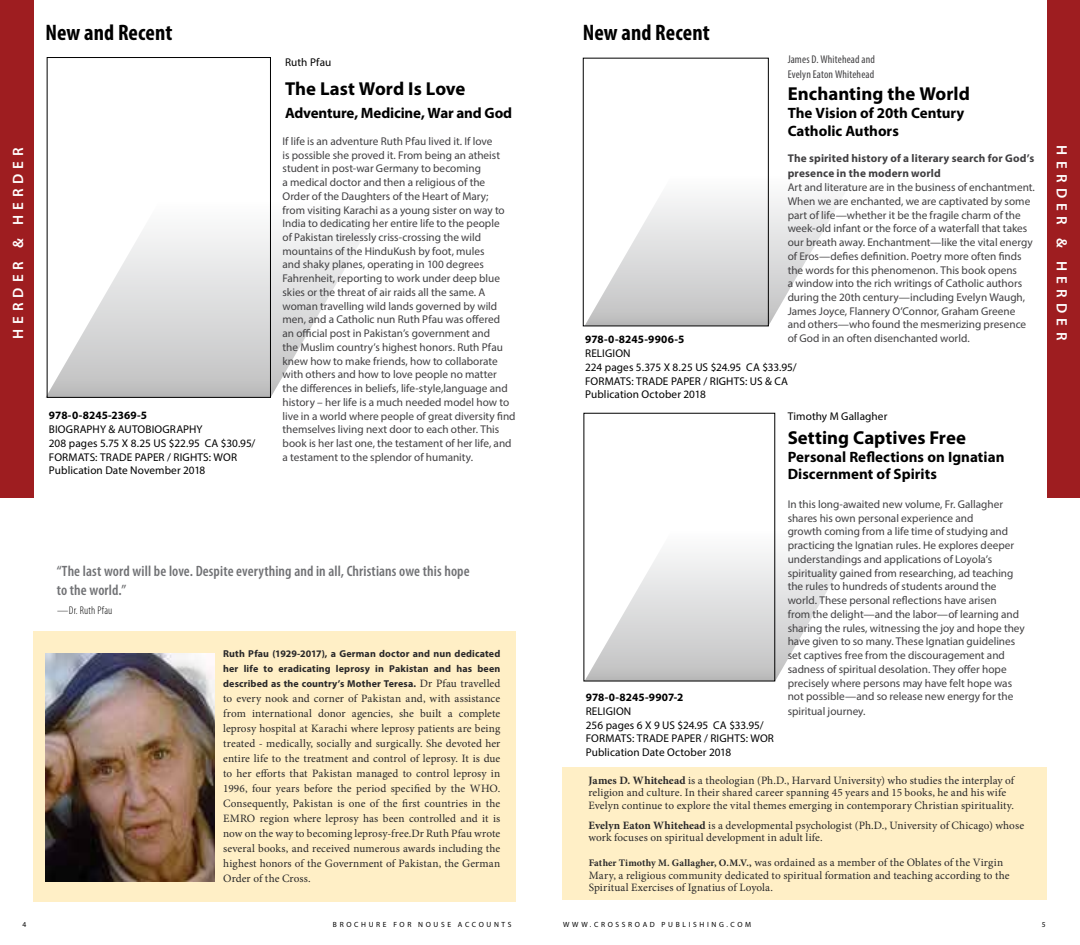
<style>
.page{position:relative;width:1080px;height:945px;background:#fff}
.page>*{position:absolute;margin:0;border:0;box-sizing:border-box;transform-origin:0 0}
.t1{font:700 condensed 22.5px "Myriad Pro";letter-spacing:.005em;color:#000}
.t2{font:700 18.75px "Myriad Pro";color:#000}
.t3{font:700 15px/18px "Myriad Pro";color:#000}
.t4{font:600 condensed 15px/18.8px "Myriad Pro";letter-spacing:.01em;color:#717275}
.t5{font:600 15px "Myriad Pro";letter-spacing:.345em;color:#fff}
.t6{font:11.25px/13.8px "Myriad Pro";color:#414042}
.t7{font:11.25px/15px "Minion Pro";letter-spacing:.01em;color:#292829}
.t8{font:11.25px/13.8px "Myriad Pro";letter-spacing:.01em;color:#000}
.t9{font:700 11.25px/15px "Myriad Pro";letter-spacing:.015em;color:#414042}
.t10{font:700 11.25px "Myriad Pro";letter-spacing:.005em;color:#000}
.t11{font:condensed 11.25px/15px "Myriad Pro";letter-spacing:.01em;color:#414042}
.t12{font:300 condensed 11.25px "Myriad Pro";letter-spacing:.02em;color:#000}
.t13{font:700 10px/15px "Myriad Pro";letter-spacing:.015em;color:#292829;text-align:justify}
.t14{font:7.5px "Myriad Pro";letter-spacing:.355em;color:#000}
.s1{font-family:"Minion Pro";font-weight:400;font-size:11.25px}
.s2{font-weight:700}
.s3{font-weight:700;font-size:10px}
</style>
<div class="page">
<svg style="left:586px;top:198px;width:255px;height:127px"></svg>
<svg style="left:586px;top:532px;width:262px;height:149px"></svg>
<svg style="left:46px;top:203px;width:320px;height:195px"></svg>
<div style="left:0;top:0;width:34px;height:498px;background:#9e1d20"></div>
<div style="left:562px;top:767px;width:484px;height:133px;background:#ffefc6"></div>
<div style="left:1048px;top:0;width:32px;height:498px;background:#9e1d20"></div>
<div style="left:583px;top:58px;width:186px;height:268px;border:1px solid #000"></div>
<div style="left:34px;top:631px;width:482px;height:270px;background:#ffefc6"></div>
<div style="left:47px;top:57px;width:224px;height:341px;border:1px solid #000"></div>
<img style="left:46px;top:654px;width:168px;height:227px">
<h1 class="t1" style="left:45px;top:18px;width:129px">New and Recent</h1>
<h1 class="t1" style="left:583px;top:18px;width:129px">New and Recent</h1>
<p class="t8" style="left:285px;top:55px;width:48px">Ruth Pfau</p>
<p class="t11" style="left:788px;top:51px;width:89px">James D. Whitehead and<br>Evelyn Eaton Whitehead</p>
<h2 class="t2" style="left:285px;top:77px;width:182px">The Last Word Is Love</h2>
<h3 class="t3" style="left:285px;top:103px;width:229px">Adventure, Medicine, War and God</h3>
<h2 class="t2" style="left:788px;top:81px;width:184px">Enchanting the World</h2>
<h3 class="t3" style="left:788px;top:103px;width:178px">The Vision of 20th Century<br>Catholic Authors</h3>
<p class="t9" style="left:788px;top:151px;width:248px">The spirited history of a literary search for God’s presence in the modern world</p>
<p class="t6" style="left:788px;top:180px;width:249px">Art and literature are in the business of enchantment.<br>When we are enchanted, we are captivated by some part of life—whether it be the fragile charm of the week-old infant or the force of a waterfall that takes our breath away. Enchantment—like the vital energy of Eros—defies definition. Poetry more often finds the words for this phenomenon. This book opens<br>a window into the rich writings of Catholic authors during the 20th century—including Evelyn Waugh, James Joyce, Flannery O’Connor, Graham Greene and others—who found the mesmerizing presence of God in an often disenchanted world.</p>
<p class="t6" style="left:283px;top:134px;width:235px">If life is an adventure Ruth Pfau lived it. If love<br>is possible she proved it. From being an atheist student in post-war Germany to becoming<br>a medical doctor and then a religious of the<br>Order of the Daughters of the Heart of Mary;<br>from visiting Karachi as a young sister on way to India to dedicating her entire life to the people<br>of Pakistan tirelessly criss-crossing the wild mountains of the HinduKush by foot, mules<br>and shaky planes, operating in 100 degrees Fahrenheit, reporting to work under deep blue skies or the threat of air raids all the same. A woman travelling wild lands governed by wild men, and a Catholic nun Ruth Pfau was offered<br>an official post in Pakistan’s government and<br>the Muslim country’s highest honors. Ruth Pfau knew how to make friends, how to collaborate with others and how to love people no matter<br>the differences in beliefs, life-style,language and history – her life is a much needed model how to live in a world where people of great diversity find themselves living next door to each other. This book is her last one, the testament of her life, and a testament to the splendor of humanity.</p>
<h3 class="t5" style="left:9px;top:339px;width:193px;rotate:-90deg">HERDER &amp; HERDER</h3>
<h3 class="t5" style="left:1071px;top:145px;width:196px;rotate:90deg">HERDER &amp; HERDER</h3>
<p class="t10" style="left:585px;top:332px;width:101px">978-0-8245-9906-5</p>
<p class="t8" style="left:585px;top:346px;width:213px">RELIGION<br>224 pages 5.375 X 8.25 US $24.95 CA $33.95/<br>FORMATS: TRADE PAPER / RIGHTS: US &amp; CA<br>Publication October 2018</p>
<p class="t8" style="left:788px;top:409px;width:101px">Timothy M Gallagher</p>
<p class="t10" style="left:49px;top:408px;width:100px">978-0-8245-2369-5</p>
<p class="t8" style="left:49px;top:422px;width:208px">BIOGRAPHY &amp; AUTOBIOGRAPHY<br>208 pages 5.75 X 8.25 US $22.95 CA $30.95/ FORMATS: TRADE PAPER / RIGHTS: WOR Publication Date November 2018</p>
<h2 class="t2" style="left:788px;top:426px;width:180px">Setting Captives Free</h2>
<h3 class="t3" style="left:788px;top:447px;width:218px;line-height:17.5px">Personal Reflections on Ignatian<br>Discernment of Spirits</h3>
<p class="t6" style="left:788px;top:497px;width:239px">In this long-awaited new volume, Fr. Gallagher shares his own personal experience and<br>growth coming from a life time of studying and practicing the Ignatian rules. He explores deeper understandings and applications of Loyola’s spirituality gained from researching, ad teaching the rules to hundreds of students around the world. These personal reflections have arisen<br>from the delight—and the labor—of learning and sharing the rules, witnessing the joy and hope they have given to so many. These Ignatian guidelines set captives free from the discouragement and sadness of spiritual desolation. They offer hope precisely where persons may have felt hope was not possible—and so release new energy for the</p>
<p class="t6" style="left:788px;top:704px;width:79px">spiritual journey.</p>
<h3 class="t4" style="left:57px;top:562px;width:415px">“The last word will be love. Despite everything and in all, Christians owe this hope to the world.”</h3>
<p class="t12" style="left:57px;top:605px;width:56px">—Dr. Ruth Pfau</p>
<p class="t13" style="left:223px;top:646px;width:279px">Ruth Pfau (1929-2017), a German doctor and nun dedicated her life to eradicating leprosy in Pakistan and has been described as the country’s Mother Teresa. <span class="s1">Dr Pfau travelled</span></p>
<p class="t7" style="left:223px;top:691px;width:279px;text-align:justify">to every nook and corner of Pakistan and, with assistance from international donor agencies, she built a complete leprosy hospital at Karachi where leprosy patients are being treated - medically, socially and surgically. She devoted her entire life to the treatment and control of leprosy. It is due to her efforts that Pakistan managed to control leprosy in 1996, four years before the period specified by the WHO.<br>Consequently, Pakistan is one of the first countries in the EMRO region where leprosy has been controlled and it is now on the way to becoming leprosy-free.Dr Ruth Pfau wrote several books, and received numerous awards including the highest honors of the Government of Pakistan, the German Order of the Cross.</p>
<p class="t10" style="left:586px;top:690px;width:99px">978-0-8245-9907-2</p>
<p class="t8" style="left:586px;top:704px;width:190px">RELIGION<br>256 pages 6 X 9 US $24.95 CA $33.95/<br>FORMATS: TRADE PAPER / RIGHTS: WOR<br>Publication Date October 2018</p>
<p class="t7" style="left:589px;top:774px;width:427px;line-height:12.5px"><span class="s2">James D. Whitehead</span> is a theologian (Ph.D., Harvard University) who studies the interplay of religion and culture. In their shared career spanning 45 years and 15 books, he and his wife<br>Evelyn continue to explore the vital themes emerging in contemporary Christian spirituality.</p>
<p class="t7" style="left:589px;top:819px;width:437px;line-height:12.5px"><span class="s2">Evelyn Eaton Whitehead</span> is a developmental psychologist (Ph.D., University of Chicago) whose work focuses on spiritual development in adult life.</p>
<p class="t7" style="left:589px;top:857px;width:422px;line-height:12.5px"><span class="s3">Father Timothy M. Gallagher, O.M.V.,</span> was ordained as a member of the Oblates of the Virgin<br>Mary, a religious community dedicated to spiritual formation and teaching according to the<br>Spiritual Exercises of Ignatius of Loyola.</p>
<p class="t14" style="left:23px;top:919px;width:5px">4</p>
<p class="t14" style="left:333px;top:919px;width:180px">BROCHURE FOR NOUSE ACCOUNTS</p>
<p class="t14" style="left:563px;top:919px;width:190px">WWW.CROSSROAD PUBLISHING.COM</p>
<p class="t14" style="left:1042px;top:919px;width:5px">5</p>
</div>
